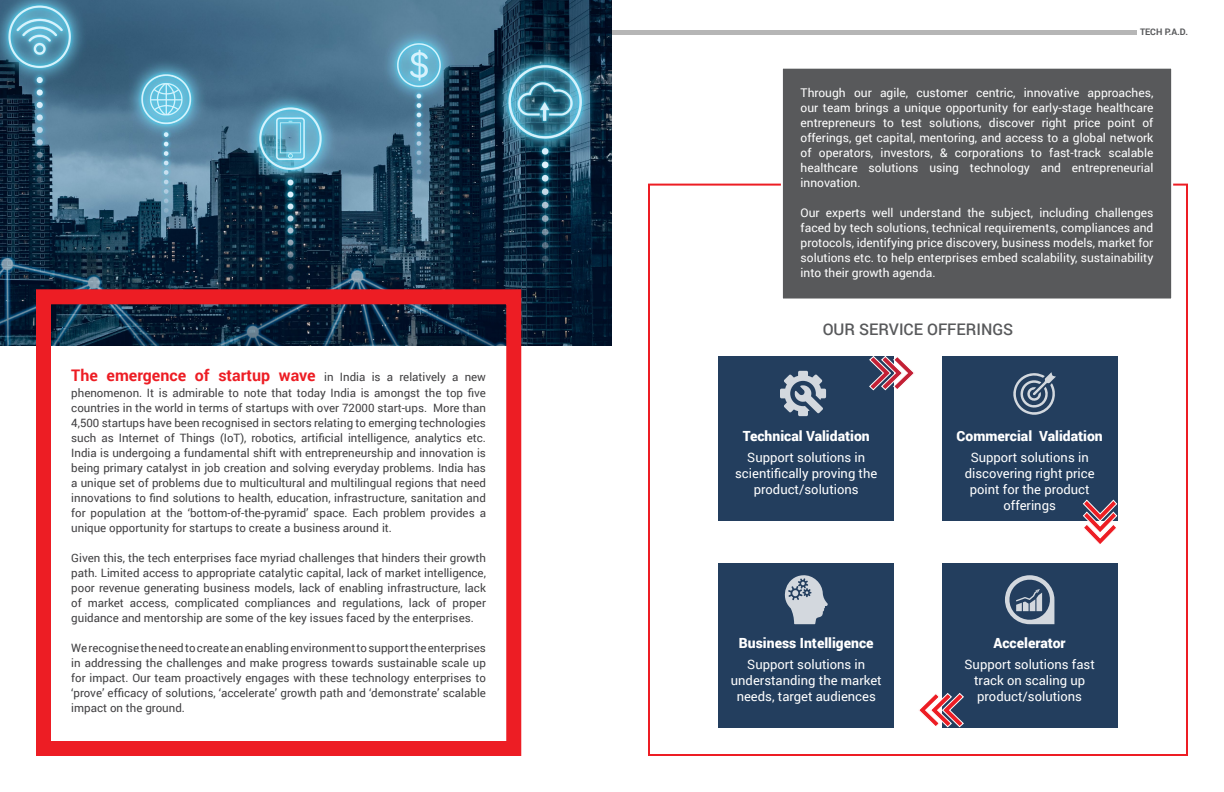
<style>
.page{position:relative;width:1224px;height:792px;background:#fff}
.page>*{position:absolute;margin:0;border:0;box-sizing:border-box;transform-origin:0 0}
.t1{font:700 16px "Roboto";color:#ed1d24}
.t2{font:500 16px "Roboto";color:#58595b}
.t3{font:900 14px "Roboto";color:#fff}
.t4{font:13px/16px "Roboto";color:#fff;text-align:center}
.t5{font:12px/15px "Roboto";color:#fff;text-align:justify}
.t6{font:11.5px/15px "Roboto";color:#414042;text-align:justify}
.t7{font:700 9px "Roboto";color:#58595b}
.s1{font-weight:400;font-size:11.5px;color:#414042}
</style>
<div class="page">
<div style="left:86px;top:30px;width:1051px;height:5px;background:#b6b6b6"></div>
<div style="left:781px;top:67px;width:392px;height:234px;background:#58595b;border:2px solid #fff"></div>
<img style="left:0;top:0;width:612px;height:346px">
<div style="left:36px;top:289px;width:485px;height:467px;border:15px solid #ed1d24"></div>
<div style="left:719px;top:356px;width:175px;height:165px;background:#233e5e"></div>
<div style="left:942px;top:356px;width:175px;height:165px;background:#233e5e"></div>
<div style="left:719px;top:563px;width:175px;height:164px;background:#233e5e"></div>
<div style="left:942px;top:563px;width:175px;height:164px;background:#233e5e"></div>
<svg style="left:1013px;top:372px;width:43px;height:43px"></svg>
<svg style="left:869px;top:356px;width:45px;height:35px"></svg>
<svg style="left:919px;top:693px;width:46px;height:35px"></svg>
<svg style="left:1083px;top:499px;width:35px;height:45px"></svg>
<svg style="left:780px;top:371px;width:46px;height:45px"></svg>
<svg style="left:784px;top:575px;width:44px;height:49px"></svg>
<svg style="left:1005px;top:575px;width:49px;height:49px"></svg>
<h1 class="t1" style="left:71px;top:364px;width:416px">The emergence of startup wave <span class="s1">in India is a relatively a new</span></h1>
<p class="t6" style="left:71px;top:385px;width:416px">phenomenon. It is admirable to note that today India is amongst the top five countries in the world in terms of startups with over 72000 start-ups. More than 4,500 startups have been recognised in sectors relating to emerging technologies such as Internet of Things (IoT), robotics, artificial intelligence, analytics etc.<br>India is undergoing a fundamental shift with entrepreneurship and innovation is being primary catalyst in job creation and solving everyday problems. India has a unique set of problems due to multicultural and multilingual regions that need innovations to find solutions to health, education, infrastructure, sanitation and for population at the ‘bottom-of-the-pyramid’ space. Each problem provides a unique opportunity for startups to create a business around it.</p>
<p class="t6" style="left:71px;top:550px;width:416px">Given this, the tech enterprises face myriad challenges that hinders their growth path. Limited access to appropriate catalytic capital, lack of market intelligence, poor revenue generating business models, lack of enabling infrastructure, lack of market access, complicated compliances and regulations, lack of proper guidance and mentorship are some of the key issues faced by the enterprises.</p>
<p class="t6" style="left:71px;top:640px;width:416px">We recognise the need to create an enabling environment to support the enterprises in addressing the challenges and make progress towards sustainable scale up for impact. Our team proactively engages with these technology enterprises to ‘prove’ efficacy of solutions, ‘accelerate’ growth path and ‘demonstrate’ scalable impact on the ground.</p>
<p class="t7" style="left:1140px;top:26px;width:49px">TECH P.A.D.</p>
<p class="t5" style="left:801px;top:85px;width:354px">Through our agile, customer centric, innovative approaches, our team brings a unique opportunity for early-stage healthcare entrepreneurs to test solutions, discover right price point of offerings, get capital, mentoring, and access to a global network of operators, investors, &amp; corporations to fast-track scalable healthcare solutions using technology and entrepreneurial innovation.</p>
<p class="t5" style="left:801px;top:205px;width:354px">Our experts well understand the subject, including challenges faced by tech solutions, technical requirements, compliances and protocols, identifying price discovery, business models, market for solutions etc. to help enterprises embed scalability, sustainability into their growth agenda.</p>
<h1 class="t2" style="left:823px;top:318px;width:192px">OUR SERVICE OFFERINGS</h1>
<p class="t3" style="left:743px;top:426px;width:128px">Technical Validation</p>
<p class="t3" style="left:957px;top:426px;width:148px">Commercial Validation</p>
<p class="t4" style="left:735px;top:449px;width:144px">Support solutions in scientifically proving the product/solutions</p>
<p class="t4" style="left:965px;top:449px;width:131px">Support solutions in discovering right price point for the product offerings</p>
<p class="t3" style="left:739px;top:633px;width:136px">Business Intelligence</p>
<p class="t3" style="left:994px;top:633px;width:74px">Accelerator</p>
<p class="t4" style="left:731px;top:656px;width:152px">Support solutions in understanding the market needs, target audiences</p>
<p class="t4" style="left:965px;top:656px;width:132px">Support solutions fast track on scaling up product/solutions</p>
</div>
